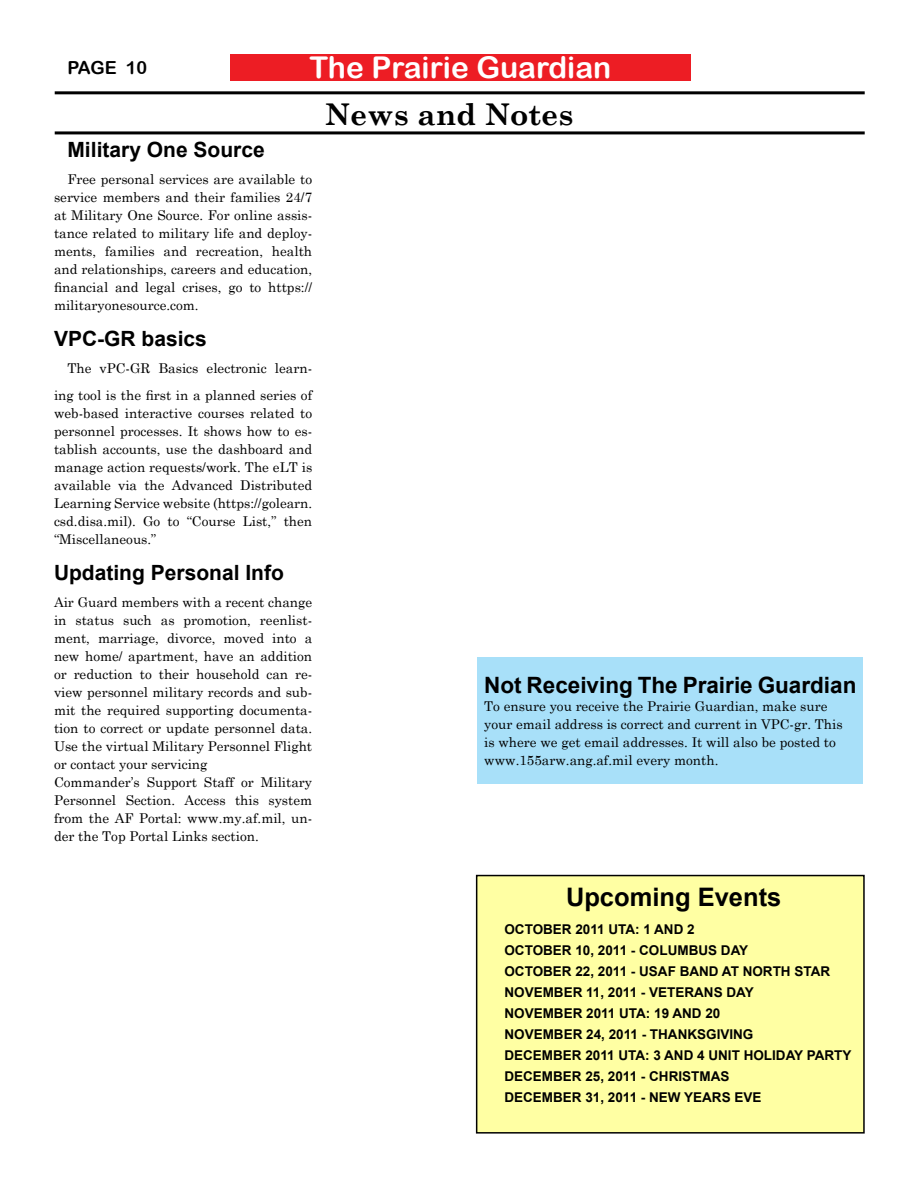
<style>
.page{position:relative;width:918px;height:1188px;background:#fff}
.page>*{position:absolute;margin:0;border:0;box-sizing:border-box;transform-origin:0 0}
.t1{font:30px "Arial Rounded MT Bold";color:#fff}
.t2{font:700 30px "Century Schoolbook";color:#000}
.t3{font:700 25.5px "Arial";color:#000}
.t4{font:700 22.5px "Arial";color:#000}
.t5{font:700 21px "Arial";color:#000}
.t6{font:18px "Arial Rounded MT Bold";letter-spacing:-.01em;color:#000}
.t7{font:13.5px/18px "Century Schoolbook";color:#000;text-align:justify}
.t8{font:700 13.5px/21px "Arial";color:#000}
</style>
<div class="page">
<div style="left:230px;top:54px;width:461px;height:26px;background:#ed1d24"></div>
<hr style="left:55px;top:91px;width:810px;height:3px;background:#000">
<hr style="left:55px;top:131px;width:810px;height:3px;background:#000">
<div style="left:477px;top:876px;width:387px;height:257px;background:#ffffa3"></div>
<div style="left:476px;top:875px;width:389px;height:259px;border:2px solid #000"></div>
<div style="left:477px;top:658px;width:386px;height:126px;background:#a8e0f9"></div>
<h3 class="t6" style="left:68px;top:57px;width:81px">PAGE 10</h3>
<h1 class="t1" style="left:310px;top:50px;width:303px">The Prairie Guardian</h1>
<h1 class="t2" style="left:325px;top:91px;width:250px">News and Notes</h1>
<h3 class="t5" style="left:68px;top:136px;width:199px">Military One Source</h3>
<p class="t7" style="left:54px;top:169px;width:260px;text-indent:14px">Free personal services are available to service members and their families 24/7 at Military One Source. For online assis&shy;tance related to military life and deploy&shy;ments, families and recreation, health and relationships, careers and education, financial and legal crises, go to https:// militaryonesource.com.</p>
<h3 class="t5" style="left:54px;top:325px;width:154px">VPC-GR basics</h3>
<p class="t7" style="left:54px;top:354px;width:260px;line-height:27px;text-align:right">The vPC-GR Basics electronic learn&shy;ing tool is the first in a planned series of</p>
<p class="t7" style="left:54px;top:403px;width:260px">web-based interactive courses related to personnel processes. It shows how to es&shy;tablish accounts, use the dashboard and manage action requests/work. The eLT is available via the Advanced Distributed Learning Service website (https://golearn. csd.disa.mil). Go to “Course List,” then “Miscellaneous.”</p>
<h3 class="t5" style="left:54px;top:559px;width:231px">Updating Personal Info</h3>
<p class="t7" style="left:54px;top:592px;width:260px;text-align:left">Air Guard members with a recent change in status such as promotion, reenlist&shy;ment, marriage, divorce, moved into a new home/ apartment, have an addition or reduction to their household can re&shy;view personnel military records and sub&shy;mit the required supporting documenta&shy;tion to correct or update personnel data.<br>Use the virtual Military Personnel Flight or contact your servicing<br>Commander’s Support Staff or Military Personnel Section. Access this system from the AF Portal: www.my.af.mil, un&shy;der the Top Portal Links section.</p>
<h3 class="t4" style="left:484px;top:670px;width:374px">Not Receiving The Prairie Guardian</h3>
<p class="t7" style="left:484px;top:696px;width:360px;text-align:left">To ensure you receive the Prairie Guardian, make sure your email address is correct and current in VPC-gr. This is where we get email addresses. It will also be posted to www.155arw.ang.af.mil every month.</p>
<h2 class="t3" style="left:566px;top:880px;width:217px">Upcoming Events</h2>
<p class="t8" style="left:504px;top:919px;width:349px">OCTOBER 2011 UTA: 1 AND 2<br>OCTOBER 10, 2011 - COLUMBUS DAY<br>OCTOBER 22, 2011 - USAF BAND AT NORTH STAR<br>NOVEMBER 11, 2011 - VETERANS DAY<br>NOVEMBER 2011 UTA: 19 AND 20<br>NOVEMBER 24, 2011 - THANKSGIVING<br>DECEMBER 2011 UTA: 3 AND 4 UNIT HOLIDAY PARTY<br>DECEMBER 25, 2011 - CHRISTMAS<br>DECEMBER 31, 2011 - NEW YEARS EVE</p>
</div>
